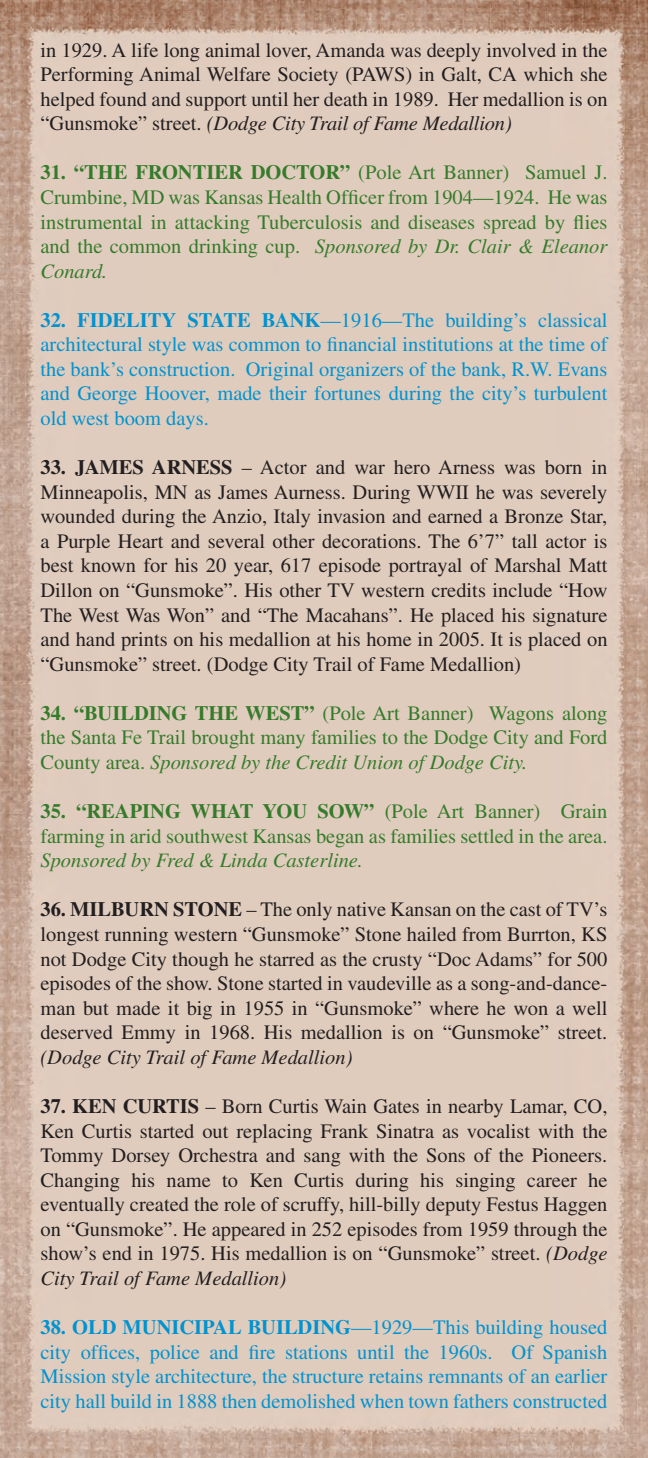
<style>
.page{position:relative;width:648px;height:1458px;background:#fff}
.page>*{position:absolute;margin:0;border:0;box-sizing:border-box;transform-origin:0 0}
.t1{font:20.47px/24.5px "Times";color:#231f20;text-align:justify}
.t2{font:20.47px/24.5px "Times";color:#357b2b;text-align:justify}
.t3{font:20.47px/24.5px "Times";color:#0093d0;text-align:justify}
.s1{font-style:italic}
.s2{font-weight:700}
</style>
<div class="page">
<img style="left:0;top:0;width:648px;height:1458px">
<p class="t1" style="left:40px;top:37px;width:569px">in 1929. A life long animal lover, Amanda was deeply involved in the Performing Animal Welfare Society (PAWS) in Galt, CA which she helped found and support until her death in 1989. Her medallion is on “Gunsmoke” street. <span class="s1">(Dodge City Trail of Fame Medallion)</span></p>
<p class="t2" style="left:40px;top:160px;width:569px"><span class="s2">31. “THE FRONTIER DOCTOR”</span> (Pole Art Banner) Samuel J.<br>Crumbine, MD was Kansas Health Officer from 1904—1924. He was instrumental in attacking Tuberculosis and diseases spread by flies and the common drinking cup. <span class="s1">Sponsored by Dr. Clair &amp; Eleanor Conard.</span></p>
<p class="t3" style="left:40px;top:308px;width:569px"><span class="s2">32. FIDELITY STATE BANK</span>—1916—The building’s classical architectural style was common to financial institutions at the time of the bank’s construction. Original organizers of the bank, R.W. Evans and George Hoover, made their fortunes during the city’s turbulent old west boom days.</p>
<p class="t1" style="left:40px;top:455px;width:569px"><span class="s2">33. JAMES ARNESS</span> – Actor and war hero Arness was born in Minneapolis, MN as James Aurness. During WWII he was severely wounded during the Anzio, Italy invasion and earned a Bronze Star, a Purple Heart and several other decorations. The 6’7” tall actor is best known for his 20 year, 617 episode portrayal of Marshal Matt Dillon on “Gunsmoke”. His other TV western credits include “How The West Was Won” and “The Macahans”. He placed his signature and hand prints on his medallion at his home in 2005. It is placed on “Gunsmoke” street. (Dodge City Trail of Fame Medallion)</p>
<p class="t2" style="left:40px;top:701px;width:569px"><span class="s2">34. “BUILDING THE WEST”</span> (Pole Art Banner) Wagons along the Santa Fe Trail brought many families to the Dodge City and Ford County area. <span class="s1">Sponsored by the Credit Union of Dodge City.</span></p>
<p class="t2" style="left:40px;top:799px;width:568px"><span class="s2">35. “REAPING WHAT YOU SOW”</span> (Pole Art Banner) Grain farming in arid southwest Kansas began as families settled in the area.<br><span class="s1">Sponsored by Fred &amp; Linda Casterline.</span></p>
<p class="t1" style="left:40px;top:897px;width:568px"><span class="s2">36. MILBURN STONE</span> – The only native Kansan on the cast of TV’s longest running western “Gunsmoke” Stone hailed from Burrton, KS not Dodge City though he starred as the crusty “Doc Adams” for 500 episodes of the show. Stone started in vaudeville as a song-and-dance&shy;man but made it big in 1955 in “Gunsmoke” where he won a well deserved Emmy in 1968. His medallion is on “Gunsmoke” street. <span class="s1">(Dodge City Trail of Fame Medallion)</span></p>
<p class="t1" style="left:40px;top:1094px;width:569px"><span class="s2">37. KEN CURTIS</span> – Born Curtis Wain Gates in nearby Lamar, CO, Ken Curtis started out replacing Frank Sinatra as vocalist with the Tommy Dorsey Orchestra and sang with the Sons of the Pioneers.<br>Changing his name to Ken Curtis during his singing career he eventually created the role of scruffy, hill-billy deputy Festus Haggen on “Gunsmoke”. He appeared in 252 episodes from 1959 through the show’s end in 1975. His medallion is on “Gunsmoke” street. <span class="s1">(Dodge City Trail of Fame Medallion)</span></p>
<p class="t3" style="left:40px;top:1315px;width:568px"><span class="s2">38. OLD MUNICIPAL BUILDING</span>—1929—This building housed city offices, police and fire stations until the 1960s. Of Spanish Mission style architecture, the structure retains remnants of an earlier city hall build in 1888 then demolished when town fathers constructed</p>
</div>
